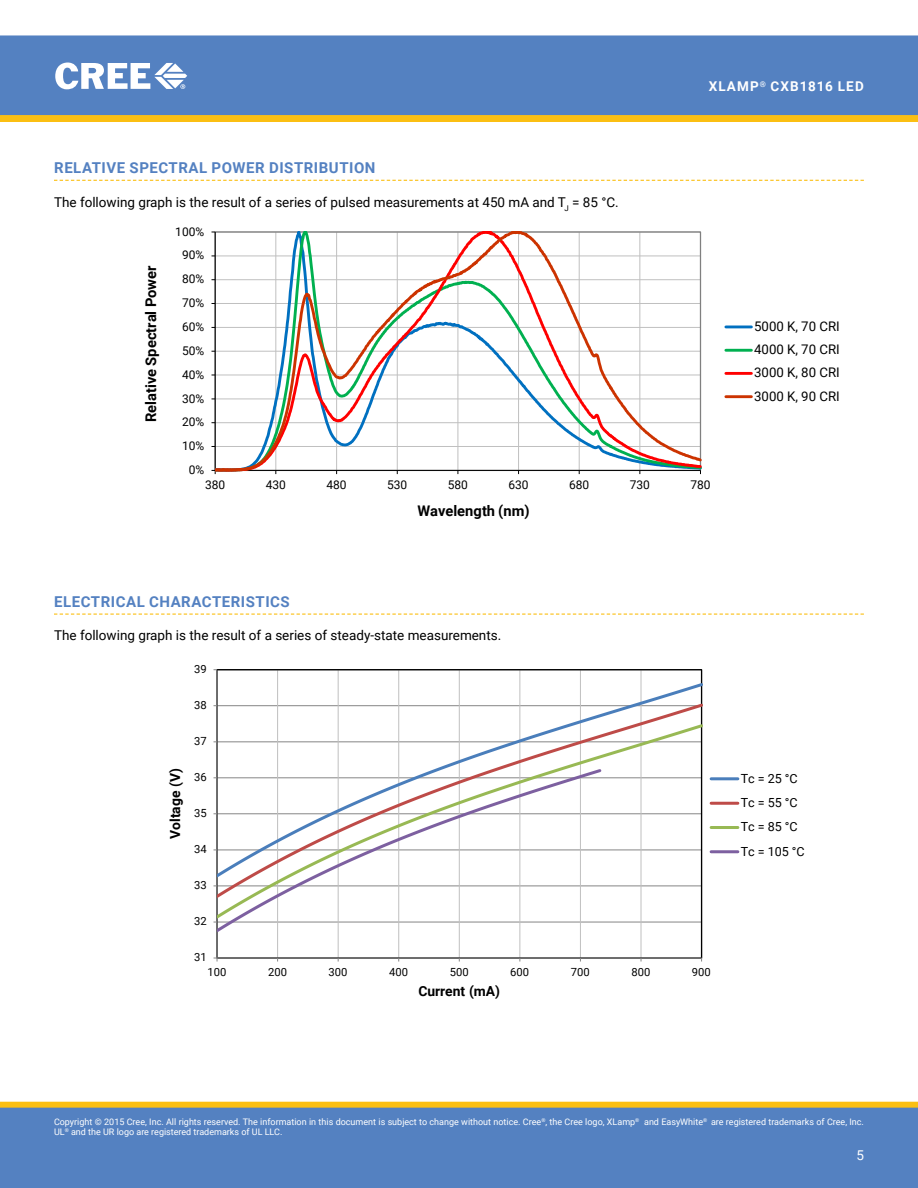
<style>
.page{position:relative;width:918px;height:1188px;background:#fff}
.page>*{position:absolute;margin:0;border:0;box-sizing:border-box;transform-origin:0 0}
.t1{font:700 15px "Roboto";letter-spacing:.035em;color:#5481c1}
.t2{font:700 14.7px "Roboto";color:#000}
.t3{font:700 13.95px "Roboto";letter-spacing:-.005em;color:#000}
.t4{font:13.5px "Roboto";color:#000}
.t5{font:700 13.5px "Roboto";letter-spacing:.085em;color:#fff}
.t6{font:13.5px "Roboto";color:#fff}
.t7{font:13.2px/23.2px "Roboto";letter-spacing:.005em;color:#000;text-align:justify}
.t8{font:12.6px/24.3px "Roboto";color:#000}
.t9{font:12px "Roboto";color:#000}
.t10{font:11.25px "Roboto";letter-spacing:.005em;color:#000}
.t11{font:9px/10.8px "Roboto";color:#fff}
</style>
<div class="page">
<div style="left:0;top:35px;width:918px;height:80px;background:#5481c1"></div>
<div style="left:1px;top:1102px;width:916px;height:6px;background:#fbbf13"></div>
<div style="left:0;top:1102px;width:918px;height:6px;border:1px solid #fbbf13"></div>
<div style="left:0;top:1108px;width:918px;height:80px;background:#5481c1"></div>
<svg style="left:0;top:115px;width:918px;height:7px;background:#f9be14"></svg>
<svg style="left:55px;top:63px;width:132px;height:26px"></svg>
<svg style="left:54px;top:180px;width:810px;height:1px"></svg>
<svg style="left:54px;top:614px;width:810px;height:1px"></svg>
<hr style="left:215px;top:375px;width:485px;height:1px;background:#c0c0c0">
<hr style="left:215px;top:351px;width:485px;height:1px;background:#c0c0c0">
<hr style="left:215px;top:327px;width:485px;height:1px;background:#c0c0c0">
<hr style="left:215px;top:303px;width:485px;height:1px;background:#c0c0c0">
<hr style="left:215px;top:279px;width:485px;height:1px;background:#c0c0c0">
<hr style="left:215px;top:256px;width:485px;height:1px;background:#c0c0c0">
<hr style="left:640px;top:232px;width:1px;height:238px;background:#c0c0c0">
<svg style="left:215px;top:232px;width:400px;height:240px"></svg>
<svg style="left:607px;top:384px;width:95px;height:90px"></svg>
<hr style="left:726px;top:326px;width:25px;height:2px;background:#0070c0">
<hr style="left:726px;top:349px;width:25px;height:3px;background:#00b050">
<hr style="left:726px;top:372px;width:25px;height:3px;background:#f00">
<hr style="left:726px;top:395px;width:25px;height:3px;background:#c30">
<hr style="left:217px;top:922px;width:485px;height:1px;background:#868686">
<hr style="left:277px;top:670px;width:1px;height:288px;background:#c0c0c0">
<hr style="left:338px;top:670px;width:1px;height:288px;background:#c0c0c0">
<hr style="left:398px;top:670px;width:1px;height:288px;background:#c0c0c0">
<hr style="left:459px;top:670px;width:1px;height:288px;background:#c0c0c0">
<hr style="left:519px;top:670px;width:1px;height:288px;background:#c0c0c0">
<hr style="left:580px;top:670px;width:1px;height:288px;background:#c0c0c0">
<hr style="left:641px;top:670px;width:1px;height:288px;background:#c0c0c0">
<hr style="left:217px;top:670px;width:1px;height:288px;background:#868686">
<hr style="left:217px;top:958px;width:485px;height:1px;background:#868686">
<svg style="left:217px;top:681px;width:486px;height:20px"></svg>
<svg style="left:217px;top:701px;width:486px;height:21px"></svg>
<svg style="left:217px;top:722px;width:486px;height:199px"></svg>
<svg style="left:217px;top:767px;width:387px;height:168px"></svg>
<hr style="left:711px;top:777px;width:27px;height:3px;background:#4a7ebb">
<hr style="left:711px;top:802px;width:27px;height:3px;background:#be4b48">
<hr style="left:711px;top:826px;width:27px;height:3px;background:#98b954">
<hr style="left:711px;top:850px;width:27px;height:3px;background:#7d60a0">
<h1 class="t1" style="left:54px;top:157px;width:10px">REL</h1>
<h1 class="t1" style="left:82px;top:157px;width:58px">ATIVE SPEC</h1>
<h1 class="t1" style="left:169px;top:157px;width:208px">TRAL POWER DISTRIBUTION</h1>
<h3 class="t4" style="left:54px;top:192px;width:566px">The following graph is the result of a series of pulsed measurements at 450 mA and T<sub>J</sub> = 85 °C.</h3>
<h3 class="t9" style="left:175px;top:223px;width:30px">100%</h3>
<h2 class="t2" style="left:141px;top:422px;width:158px;rotate:-90deg">Relative Spectral Power</h2>
<h3 class="t9" style="left:182px;top:247px;width:24px">90%</h3>
<h3 class="t9" style="left:182px;top:271px;width:24px">80%</h3>
<h3 class="t9" style="left:182px;top:295px;width:24px">70%</h3>
<h3 class="t9" style="left:182px;top:318px;width:24px">60%</h3>
<h3 class="t9" style="left:182px;top:342px;width:24px">50%</h3>
<h3 class="t9" style="left:182px;top:366px;width:24px">40%</h3>
<h3 class="t9" style="left:182px;top:390px;width:24px">30%</h3>
<h3 class="t9" style="left:182px;top:414px;width:24px">20%</h3>
<h3 class="t9" style="left:182px;top:437px;width:24px">10%</h3>
<h3 class="t9" style="left:189px;top:461px;width:17px">0%</h3>
<h3 class="t5" style="left:709px;top:77px;width:157px">XLAMP<sup>®</sup> CXB1816 LED</h3>
<h3 class="t7" style="left:754px;top:314px;width:87px">5000 K, 70 CRI 4000 K, 70 CRI 3000 K, 80 CRI 3000 K, 90 CRI</h3>
<h3 class="t9" style="left:205px;top:477px;width:22px">380</h3>
<h3 class="t9" style="left:266px;top:477px;width:22px">430</h3>
<h3 class="t9" style="left:327px;top:477px;width:22px">480</h3>
<h3 class="t9" style="left:387px;top:477px;width:22px">530</h3>
<h3 class="t9" style="left:448px;top:477px;width:22px">580</h3>
<h3 class="t9" style="left:509px;top:477px;width:22px">630</h3>
<h3 class="t9" style="left:569px;top:477px;width:22px">680</h3>
<h3 class="t9" style="left:630px;top:477px;width:22px">730</h3>
<h3 class="t9" style="left:691px;top:477px;width:22px">780</h3>
<h2 class="t2" style="left:417px;top:500px;width:114px">Wavelength (nm)</h2>
<h1 class="t1" style="left:54px;top:591px;width:19px">ELEC</h1>
<h1 class="t1" style="left:91px;top:591px;width:200px">TRICAL CHARACTERISTICS</h1>
<h3 class="t4" style="left:54px;top:626px;width:449px">The following graph is the result of a series of steady-state measurements.</h3>
<p class="t10" style="left:194px;top:661px;width:14px">39</p>
<p class="t10" style="left:194px;top:697px;width:14px">38</p>
<h3 class="t3" style="left:165px;top:839px;width:72px;rotate:-90deg">Voltage (V)</h3>
<p class="t10" style="left:194px;top:733px;width:14px">37</p>
<p class="t10" style="left:194px;top:769px;width:14px">36</p>
<p class="t10" style="left:194px;top:805px;width:14px">35</p>
<p class="t10" style="left:194px;top:841px;width:14px">34</p>
<p class="t10" style="left:194px;top:877px;width:14px">33</p>
<p class="t10" style="left:194px;top:913px;width:14px">32</p>
<p class="t10" style="left:194px;top:950px;width:14px">31</p>
<p class="t10" style="left:207px;top:964px;width:21px">100</p>
<p class="t10" style="left:268px;top:964px;width:21px">200</p>
<p class="t10" style="left:329px;top:964px;width:21px">300</p>
<p class="t10" style="left:389px;top:964px;width:21px">400</p>
<p class="t10" style="left:450px;top:964px;width:21px">500</p>
<p class="t10" style="left:510px;top:964px;width:21px">600</p>
<p class="t10" style="left:571px;top:964px;width:21px">700</p>
<p class="t10" style="left:631px;top:964px;width:21px">800</p>
<p class="t10" style="left:692px;top:964px;width:21px">900</p>
<h3 class="t3" style="left:419px;top:981px;width:83px">Current (mA)</h3>
<h3 class="t8" style="left:741px;top:766px;width:66px">Tc = 25 °C<br>Tc = 55 °C<br>Tc = 85 °C<br>Tc = 105 °C</h3>
<p class="t11" style="left:54px;top:1116px;width:811px">Copyright © 2015 Cree, Inc. All rights reserved. The information in this document is subject to change without notice. Cree<sup>®</sup>, the Cree logo, XLamp<sup>®</sup> and EasyWhite<sup>®</sup> are registered trademarks of Cree, Inc.<br>UL<sup>®</sup> and the UR logo are registered trademarks of UL LLC.</p>
<h3 class="t6" style="left:856px;top:1145px;width:9px">5</h3>
</div>
